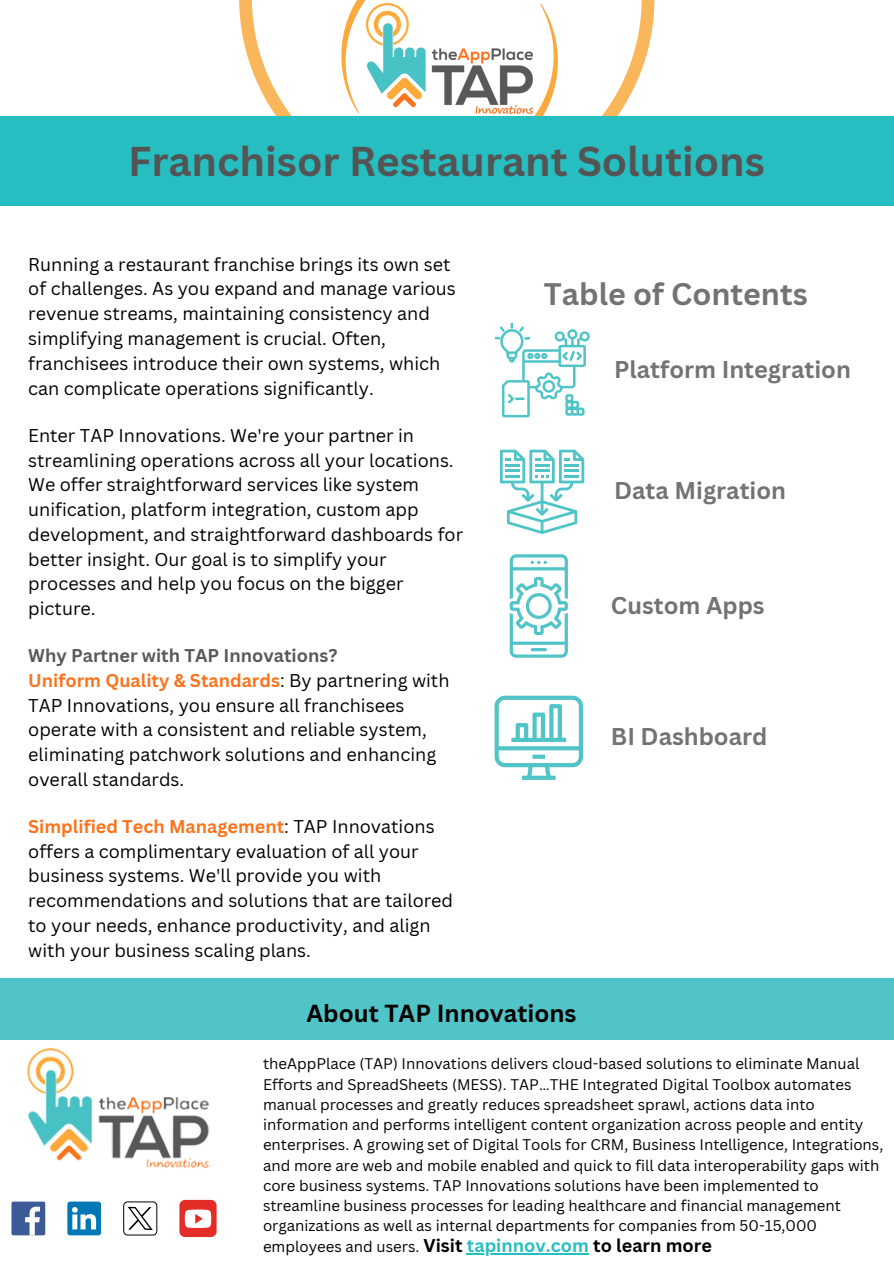
<style>
.page{position:relative;width:894px;height:1264px;background:#fff}
.page>*{position:absolute;margin:0;border:0;box-sizing:border-box;transform-origin:0 0}
.t1{font:700 40.5px "Canva Sans";color:#545454}
.t2{font:700 30.3px "Canva Sans";color:#737373}
.t3{font:700 24px "Canva Sans";color:#000}
.t4{font:700 23.55px "Canva Sans";color:#737373}
.t5{font:18px/24.8px "Canva Sans";color:#000}
.t6{font:700 18px "Canva Sans";color:#000}
.t7{font:15px/20.2px "Canva Sans";color:#000}
.s1{font-weight:700;color:#58595b}
.s2{font-weight:700;color:#fb731c}
.s3{color:#26bec1}
</style>
<div class="page">
<svg style="left:239px;top:0;width:415px;height:116px"></svg>
<div style="left:0;top:116px;width:893px;height:90px;background:#26bec1"></div>
<svg style="left:499px;top:449px;width:85px;height:85px"></svg>
<svg style="left:494px;top:323px;width:95px;height:94px"></svg>
<svg style="left:494px;top:695px;width:89px;height:85px"></svg>
<svg style="left:509px;top:554px;width:58px;height:103px"></svg>
<img style="left:366px;top:3px;width:167px;height:111px">
<div style="left:0;top:978px;width:893px;height:36px;background:#48c2c5"></div>
<div style="left:0;top:980px;width:893px;height:59px;background:#50c4c7"></div>
<img style="left:11px;top:1039px;width:213px;height:130px">
<div style="left:11px;top:1201px;width:34px;height:34px;background:#3d5a98;border-radius:2px"></div>
<svg style="left:25px;top:1206px;width:15px;height:29px"></svg>
<svg style="left:67px;top:1201px;width:34px;height:34px"></svg>
<svg style="left:128px;top:1206px;width:24px;height:23px"></svg>
<div style="left:123px;top:1201px;width:34px;height:34px;border:1px solid #000;border-radius:4px"></div>
<div style="left:179px;top:1199px;width:37px;height:37px;background:#e52d27;border-radius:6px"></div>
<svg style="left:185px;top:1209px;width:26px;height:18px"></svg>
<hr style="left:467px;top:1253px;width:122px;height:1px;background:#26bec1">
<h5 class="t1" style="left:128px;top:132px;width:638px">Franchisor Restaurant Solutions</h5>
<p class="t5" style="left:28px;top:251px;width:429px">Running a restaurant franchise brings its own set of challenges. As you expand and manage various revenue streams, maintaining consistency and simplifying management is crucial. Often, franchisees introduce their own systems, which can complicate operations significantly.</p>
<h3 class="t5" style="left:28px;top:422px;width:436px">Enter TAP Innovations. We're your partner in streamlining operations across all your locations.<br>We offer straightforward services like system unification, platform integration, custom app development, and straightforward dashboards for better insight. Our goal is to simplify your processes and help you focus on the bigger picture.</h3>
<p class="t5" style="left:28px;top:642px;width:422px"><span class="s1">Why Partner with TAP Innovations?<br></span><span class="s2">Uniform Quality &amp; Standards</span>: By partnering with TAP Innovations, you ensure all franchisees operate with a consistent and reliable system, eliminating patchwork solutions and enhancing overall standards.</p>
<h3 class="t5" style="left:28px;top:813px;width:426px"><span class="s2">Simplified Tech Management</span>: TAP Innovations offers a complimentary evaluation of all your business systems. We'll provide you with recommendations and solutions that are tailored to your needs, enhance productivity, and align with your business scaling plans.</h3>
<h5 class="t2" style="left:544px;top:272px;width:265px">Table of Contents</h5>
<p class="t4" style="left:614px;top:352px;width:238px">Platform Integration</p>
<p class="t4" style="left:614px;top:474px;width:173px">Data Migration</p>
<p class="t4" style="left:610px;top:588px;width:155px">Custom Apps</p>
<h1 class="t4" style="left:610px;top:720px;width:158px">BI Dashboard</h1>
<h3 class="t3" style="left:306px;top:996px;width:271px">About TAP Innovations</h3>
<p class="t7" style="left:263px;top:1053px;width:621px">theAppPlace (TAP) Innovations delivers cloud-based solutions to eliminate Manual Efforts and SpreadSheets (MESS). TAP…THE Integrated Digital Toolbox automates manual processes and greatly reduces spreadsheet sprawl, actions data into information and performs intelligent content organization across people and entity enterprises. A growing set of Digital Tools for CRM, Business Intelligence, Integrations, and more are web and mobile enabled and quick to fill data interoperability gaps with core business systems. TAP Innovations solutions have been implemented to streamline business processes for leading healthcare and financial management organizations as well as internal departments for companies from 50-15,000 employees and users.</p>
<p class="t6" style="left:423px;top:1233px;width:290px">Visit <span class="s3">tapinnov.com</span> to learn more</p>
</div>
